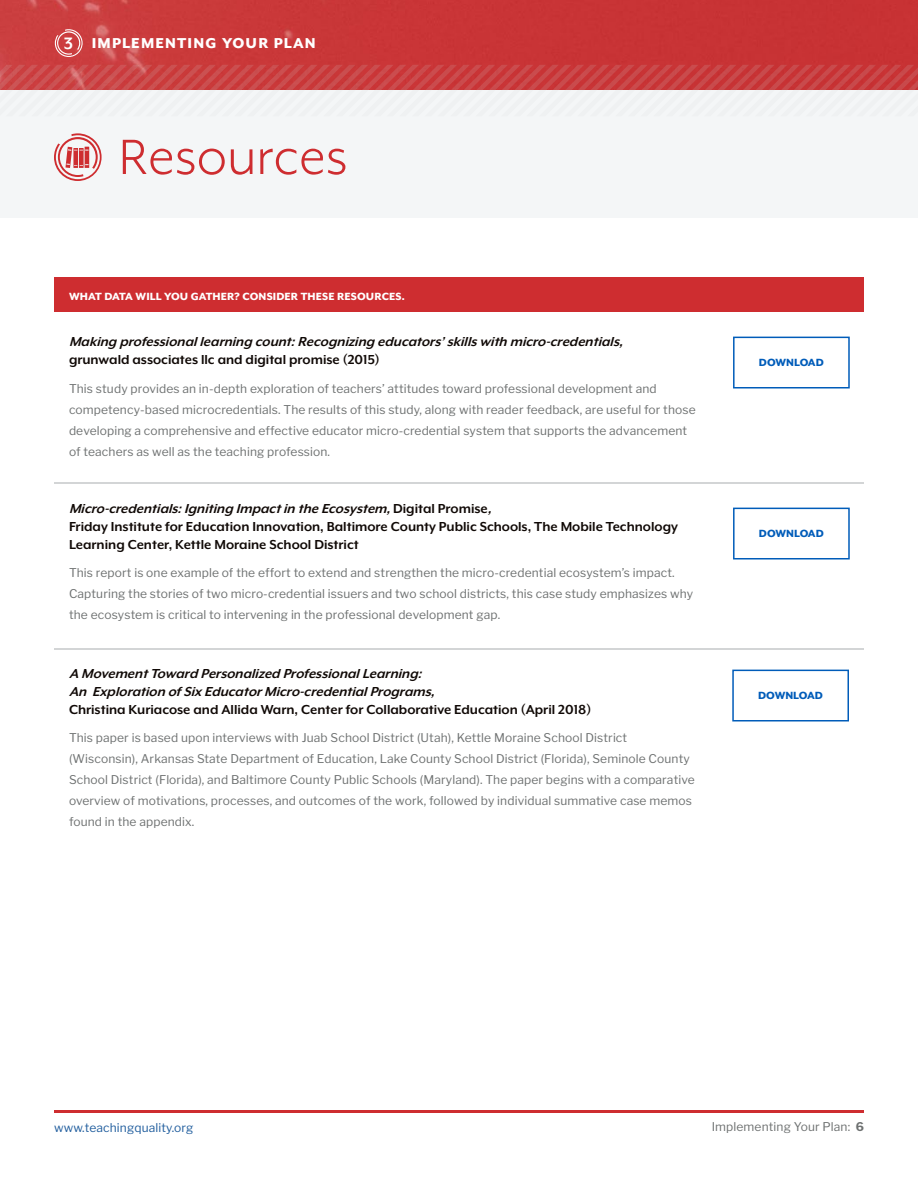
<style>
.page{position:relative;width:918px;height:1188px;background:#fff}
.page>*{position:absolute;margin:0;border:0;box-sizing:border-box;transform-origin:0 0}
.t1{font:57px "Mr Eaves XL Mod OT";letter-spacing:.01em;color:#ce2d30}
.Sub_Head_1{font:700 19.05px "Mr Eaves XL Mod OT";color:#fff}
.t2{font:800 16.5px "Mr Eaves XL Mod OT";letter-spacing:.07em;color:#fff}
.Resouce_-_Subhead{font:italic 700 15px/18px "Mr Eaves XL Mod OT";color:#100906}
.Resouce_-_Subhead-2{font:700 15px/18px "Mr Eaves XL Mod OT";color:#100906}
.table_text{font:12px/21px "Libre Franklin";letter-spacing:.01em;color:#6e7171}
.Resouce_-_Subhead-3{font:12px/21px "Libre Franklin";letter-spacing:.01em;color:#6e7171}
.t3{font:800 12px "Mr Eaves XL Mod OT";letter-spacing:.01em;color:#fff}
.Sub_Head_1-2{font:800 12px "Mr Eaves XL Mod OT";color:#005cb9}
.table_text-2{font:12px "Libre Franklin";letter-spacing:.01em;color:#215e9e}
.s1{font-style:normal}
.s2{font-style:italic}
.s3{font-weight:700}
</style>
<div class="page">
<div style="left:54px;top:278px;width:810px;height:34px;background:#ce2d30"></div>
<hr style="left:54px;top:1110px;width:810px;height:2px;background:#ce2d30">
<div style="left:0;top:90px;width:918px;height:128px;background:#f4f6f7"></div>
<img style="left:0;top:0;width:918px;height:65px">
<svg style="left:0;top:65px;width:918px;height:25px;background:#c94143"></svg>
<div style="left:733px;top:337px;width:117px;height:51px;border:2px solid #005cb9"></div>
<div style="left:733px;top:508px;width:117px;height:52px;border:2px solid #005cb9"></div>
<div style="left:732px;top:670px;width:117px;height:52px;border:2px solid #005cb9"></div>
<hr style="left:54px;top:482px;width:810px;height:2px;background:#d3d5d6">
<hr style="left:54px;top:648px;width:810px;height:2px;background:#d3d5d6">
<svg style="left:54px;top:133px;width:48px;height:48px"></svg>
<svg style="left:55px;top:29px;width:28px;height:28px"></svg>
<p class="Sub_Head_1" style="left:64px;top:34px;width:11px">3</p>
<p class="t2" style="left:92px;top:35px;width:225px">IMPLEMENTING YOUR PLAN</p>
<p class="t1" style="left:119px;top:128px;width:230px">Resources</p>
<p class="t3" style="left:69px;top:290px;width:337px">WHAT DATA WILL YOU GATHER? CONSIDER THESE RESOURCES.</p>
<p class="Resouce_-_Subhead" style="left:69px;top:333px;width:559px">Making professionallearning count:Recognizing educators’skillswith micro-credentials, <span class="s1">grunwald associates llc and digital promise (2015)</span></p>
<p class="Resouce_-_Subhead-3" style="left:69px;top:378px;width:628px">This study provides an in-depth exploration of teachers’ attitudes toward professional development and competency-based microcredentials. The results of this study, along with reader feedback, are useful for those developing a comprehensive and effective educator micro-credential system that supports the advancement of teachers as well as the teaching profession.</p>
<p class="Resouce_-_Subhead-2" style="left:69px;top:499px;width:610px"><span class="s2">Micro-credentials:Igniting Impactin theEcosystem,</span>D i g i t a l P r o m i s e <span class="s2">,<br></span>Friday Institute for Education Innovation, Baltimore County Public Schools, The Mobile Technology<br>Learning Center, Kettle Moraine School District</p>
<p class="table_text" style="left:69px;top:562px;width:626px">This report is one example of the effort to extend and strengthen the micro-credential ecosystem’s impact.<br>Capturing the stories of two micro-credential issuers and two school districts, this case study emphasizes why the ecosystem is critical to intervening in the professional development gap.</p>
<p class="Resouce_-_Subhead" style="left:69px;top:664px;width:524px">A MovementToward Personalized ProfessionalLearning:<br>An Exploration ofSixEducatorMicro-credentialPrograms,<br><span class="s1">Christina Kuriacose and Allida Warn, Center for Collaborative Education (April 2018)</span></p>
<p class="table_text" style="left:69px;top:727px;width:627px">This paper is based upon interviews with Juab School District (Utah), Kettle Moraine School District (Wisconsin), Arkansas State Department of Education, Lake County School District (Florida), Seminole County School District (Florida), and Baltimore County Public Schools (Maryland). The paper begins with a comparative overview of motivations, processes, and outcomes of the work, followed by individual summative case memos found in the appendix.</p>
<p class="Sub_Head_1-2" style="left:759px;top:356px;width:66px">DOWNLOAD</p>
<p class="Sub_Head_1-2" style="left:759px;top:527px;width:66px">DOWNLOAD</p>
<p class="Sub_Head_1-2" style="left:758px;top:689px;width:66px">DOWNLOAD</p>
<p class="table_text-2" style="left:54px;top:1121px;width:141px">www.teachingquality.org</p>
<p class="table_text" style="left:712px;top:1117px;width:154px">Implementing Your Plan: <span class="s3">6</span></p>
</div>
